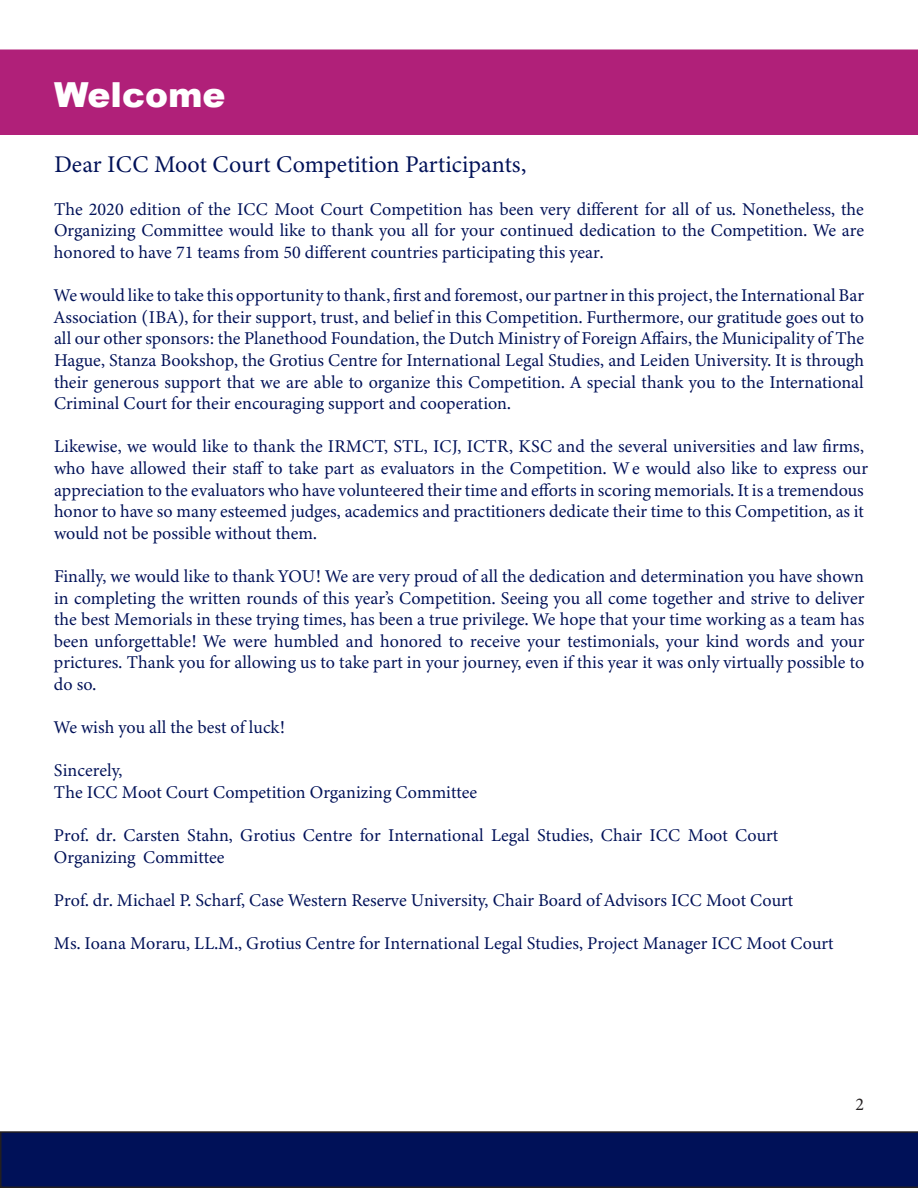
<style>
.page{position:relative;width:918px;height:1188px;background:#fff}
.page>*{position:absolute;margin:0;border:0;box-sizing:border-box;transform-origin:0 0}
.t1{font:900 34.5px "Arial";color:#fff}
.t2{font:24px "Minion 3";color:#001158}
.t3{font:18px/21.6px "Minion 3";color:#001158;text-align:justify}
.t4{font:18px "Minion Pro";color:#231f20}
.s1{font-family:"Minion Pro"}
</style>
<div class="page">
<div style="left:0;top:50px;width:918px;height:85px;background:#b02079"></div>
<svg style="left:0;top:1131px;width:918px;height:57px;background:#031255"></svg>
<p class="t1" style="left:54px;top:70px;width:173px">Welcome</p>
<p class="t2" style="left:54px;top:147px;width:474px">Dear ICC Moot Court Competition Participants,</p>
<p class="t3" style="left:54px;top:198px;width:812px">The 2020 edition of the ICC Moot Court Competition has been very different for all of us. Nonetheless, the Organizing Committee would like to thank you all for your continued dedication <span class="s1">t</span>o the Competition. We are honored to have 71 teams from 50 different countries participating this year.</p>
<p class="t3" style="left:54px;top:285px;width:812px">We would like to take this opportunity to thank, first and foremost, our partner in this project, the International Bar Association (IBA), for their support, trust, and belief in this Competition. Furthermore, our gratitude goes out to all our other sponsors: the Planethood Foundation, the Dutch Ministry of Foreign Affairs, the Municipality of The Hague, Stanza Bookshop, the Grotius Centre for International Legal Studies, and Leiden University. It is through their generous support that we are able to organize this Competition. A special thank you to the International Criminal Court for their encouraging support and cooperation.</p>
<p class="t3" style="left:54px;top:436px;width:816px;text-align:left">Likewise, we would like to thank the IRMCT, STL, ICJ, ICTR, KSC and the several universities and law firms, who have allowed their staff to take part as evaluators in the Competition. We would also like to express our appreciation to the evaluators who have volunteered their time and efforts in scoring memorials. It is a tremendous honor to have so many esteemed judges, academics and practitioners dedicate their time to this Competition, as it would not be possible without them.</p>
<p class="t3" style="left:54px;top:565px;width:812px">Finally, we would like to thank YOU! We are very proud of all the dedication and determination you have shown in completing the written rounds of this year’s Competition. Seeing you all come together and strive to deliver the best Memorials in these trying times, has been a true pri<span class="s1">vilege</span>. We hope that your time working as a team has been unforgettable! We were humbled and honored to receive your testimonials, your kind words and your prictures. Thank you for allowing us to take part in your journey, even if this year it was only virtually possible to do so.</p>
<p class="t3" style="left:54px;top:717px;width:232px">We wish you all the best of luck!</p>
<p class="t3" style="left:54px;top:760px;width:425px">Sincerely,<br>The ICC Moot Court Competition Organizing Committee</p>
<p class="t3" style="left:54px;top:825px;width:726px">Prof. dr. Carsten Stahn, Grotius Centre for International Legal Studies, Chair ICC Moot Court<br>Organizing Committee</p>
<p class="t3" style="left:54px;top:889px;width:741px">Prof. dr. Michael P. Scharf, Case Western Reserve University, Chair Board of Advisors ICC Moot Court</p>
<p class="t3" style="left:54px;top:933px;width:781px">Ms. Ioana Moraru, LL.M., Grotius Centre for International Legal Studies, Project Manager ICC Moot Court</p>
<p class="t4" style="left:855px;top:1093px;width:10px">2</p>
</div>
